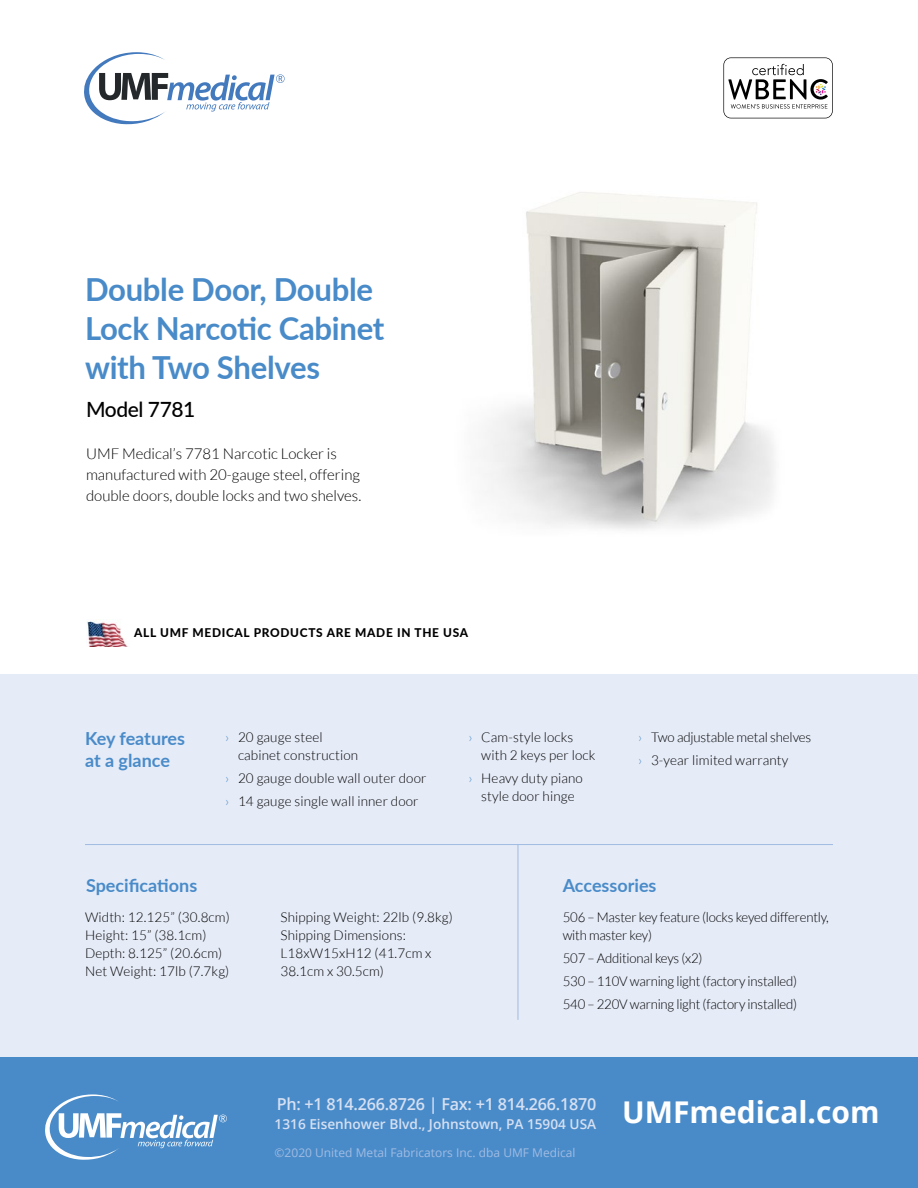
<style>
.page{position:relative;width:918px;height:1188px;background:#fff}
.page>*{position:absolute;margin:0;border:0;box-sizing:border-box;transform-origin:0 0}
.t1{font:700 31.8px/39.2px "Lato";letter-spacing:-.01em;color:#498bc9}
.t2{font:500 21px "Lato";letter-spacing:-.02em;color:#000}
.t3{font:700 18px/21.6px "Lato";color:#498bc9}
.t4{font:600 16.5px "Open Sans";letter-spacing:-.015em;color:#d6e0f2}
.t5{font:300 15px/21px "Lato";color:#000}
.t6{font:600 13.65px "Open Sans";color:#d6e0f2}
.t7{font:300 13.5px/18px "Lato";letter-spacing:.01em;color:#000}
.t8{font:300 13.5px/23.1px "Lato";letter-spacing:-.015em;color:#000}
.t9{font:300 13.5px/23.1px "Lato";letter-spacing:-.01em;color:#000}
.t10{font:12px "Open Sans";color:#a0bbe2}
.t11{font:800 12px "Lato";letter-spacing:.06em;color:#000}
.s1{color:#498bc9}
.s2{font-weight:700;font-size:30px;color:#fff}
</style>
<div class="page">
<img style="left:483px;top:192px;width:291px;height:338px">
<div style="left:0;top:674px;width:918px;height:384px;background:#e5ebf7"></div>
<svg style="left:84px;top:52px;width:201px;height:72px"></svg>
<svg style="left:723px;top:57px;width:110px;height:61px"></svg>
<hr style="left:85px;top:844px;width:748px;height:1px;background:#a0bbe2">
<div style="left:0;top:1058px;width:918px;height:130px;background:#498bc9"></div>
<svg style="left:45px;top:1094px;width:182px;height:65px"></svg>
<hr style="left:518px;top:845px;width:1px;height:175px;background:#a0bbe2">
<img style="left:87px;top:621px;width:41px;height:26px">
<h1 class="t1" style="left:85px;top:268px;width:301px">Double Door, Double<br>Lock Narcotic Cabinet with Two Shelves</h1>
<h2 class="t2" style="left:86px;top:395px;width:111px">Model 7781</h2>
<p class="t5" style="left:86px;top:443px;width:277px">UMF Medical’s 7781 Narcotic Locker is manufactured with 20-gauge steel, offering double doors, double locks and two shelves.</p>
<p class="t11" style="left:134px;top:624px;width:336px">ALL UMF MEDICAL PRODUCTS ARE MADE IN THE USA</p>
<h3 class="t3" style="left:85px;top:727px;width:102px">Key features at a glance</h3>
<p class="t7" style="left:238px;top:728px;width:122px;text-indent:-13px"><span class="s1">›</span> 20 gauge steel cabinet construction</p>
<p class="t7" style="left:225px;top:766px;width:203px;line-height:23.1px"><span class="s1">›</span> 20 gauge double wall outer door <span class="s1">›</span> 14 gauge single wall inner door</p>
<p class="t7" style="left:481px;top:728px;width:116px;text-indent:-13px"><span class="s1">›</span> Cam-style locks with 2 keys per lock</p>
<p class="t7" style="left:469px;top:769px;width:116px;text-align:center"><span class="s1">›</span> Heavy duty piano style door hinge</p>
<p class="t9" style="left:638px;top:725px;width:175px"><span class="s1">›</span> Two adjustable metal shelves <span class="s1">›</span> 3-year limited warranty</p>
<h3 class="t3" style="left:86px;top:874px;width:113px">Specifications</h3>
<h3 class="t3" style="left:563px;top:874px;width:95px">Accessories</h3>
<p class="t7" style="left:85px;top:908px;width:146px">Width: 12.125” (30.8cm)<br>Height: 15” (38.1cm)<br>Depth: 8.125” (20.6cm)<br>Net Weight: 17lb (7.7kg)</p>
<p class="t8" style="left:563px;top:908px;width:268px;line-height:18px">506 – Master key feature (locks keyed differently, with master key)</p>
<p class="t7" style="left:280px;top:908px;width:174px">Shipping Weight: 22lb (9.8kg)<br>Shipping Dimensions:<br>L18xW15xH12 (41.7cm x<br>38.1cm x 30.5cm)</p>
<p class="t8" style="left:563px;top:946px;width:236px">507 – Additional keys (x2)<br>530 – 110V warning light (factory installed)<br>540 – 220V warning light (factory installed)</p>
<p class="t4" style="left:277px;top:1092px;width:604px">Ph: +1 814.266.8726 | Fax: +1 814.266.1870 <span class="s2">UMFmedical.com</span></p>
<p class="t10" style="left:275px;top:1144px;width:303px">©2020 United Metal Fabricators Inc. dba UMF Medical</p>
<p class="t6" style="left:275px;top:1114px;width:323px">1316 Eisenhower Blvd., Johnstown, PA 15904 USA</p>
</div>
